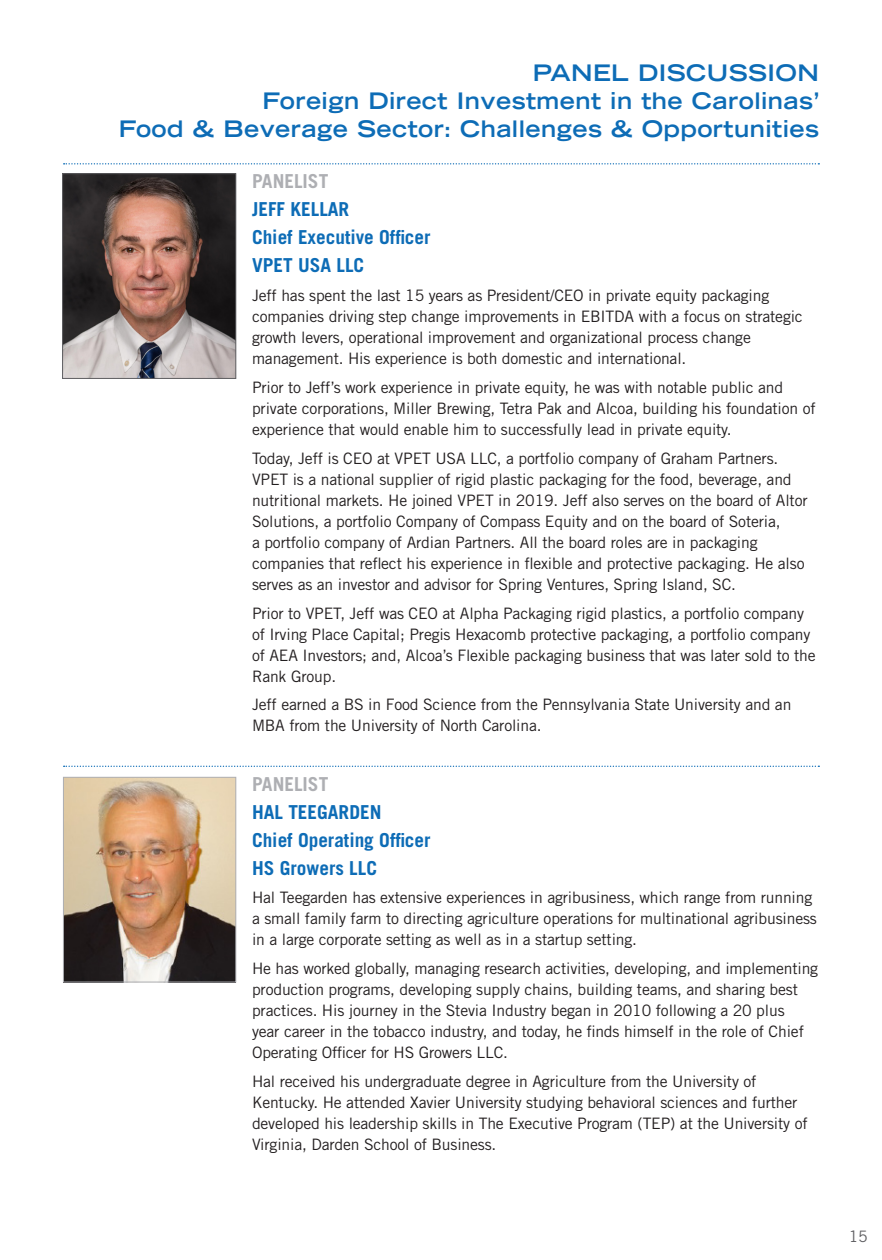
<style>
.page{position:relative;width:882px;height:1260px;background:#fff}
.page>*{position:absolute;margin:0;border:0;box-sizing:border-box;transform-origin:0 0}
._1_Page_Heads{font:700 expanded 22.75px/28px "Trade Gothic LH";letter-spacing:.02em;color:#0d6cb6;text-align:right}
._2_Speaker_Name_Titl{font:700 19.25px/28px "Trade Gothic";color:#0d6cb6}
._4_Text{font:15.75px/21px "Trade Gothic";letter-spacing:-.01em;color:#231f20}
.t1{font:15.75px "Trade Gothic";color:#5f5f62}
.s1{color:#aeafb3}
</style>
<div class="page">
<img style="left:64px;top:175px;width:170px;height:202px">
<div style="left:62px;top:173px;width:174px;height:206px;border:1px solid #5f5f62"></div>
<svg style="left:64px;top:163px;width:755px;height:1px"></svg>
<svg style="left:64px;top:766px;width:755px;height:1px"></svg>
<img style="left:65px;top:779px;width:169px;height:201px">
<div style="left:63px;top:777px;width:173px;height:205px;border:1px solid #aeafb3"></div>
<p class="_1_Page_Heads" style="left:533px;top:59px;width:288px">PANEL DISCUSSION</p>
<p class="_1_Page_Heads" style="left:119px;top:87px;width:703px">Foreign Direct Investment in the Carolinas’<br>Food &amp; Beverage Sector: Challenges &amp; Opportunities</p>
<p class="_2_Speaker_Name_Titl" style="left:252px;top:167px;width:180px"><span class="s1">PANELIST<br></span>JEFF KELLAR<br>Chief Executive Officer<br>VPET USA LLC</p>
<p class="_4_Text" style="left:252px;top:285px;width:552px">Jeff has spent the last 15 years as President/CEO in private equity packaging companies driving step change improvements in EBITDA with a focus on strategic growth levers, operational improvement and organizational process change management. His experience is both domestic and international.</p>
<p class="_4_Text" style="left:252px;top:377px;width:565px">Prior to Jeff’s work experience in private equity, he was with notable public and private corporations, Miller Brewing, Tetra Pak and Alcoa, building his foundation of experience that would enable him to successfully lead in private equity.</p>
<p class="_4_Text" style="left:252px;top:447px;width:557px">Today, Jeff is CEO at VPET USA LLC, a portfolio company of Graham Partners.<br>VPET is a national supplier of rigid plastic packaging for the food, beverage, and nutritional markets. He joined VPET in 2019. Jeff also serves on the board of Altor Solutions, a portfolio Company of Compass Equity and on the board of Soteria,<br>a portfolio company of Ardian Partners. All the board roles are in packaging companies that reflect his experience in flexible and protective packaging. He also serves as an investor and advisor for Spring Ventures, Spring Island, SC.</p>
<p class="_4_Text" style="left:252px;top:602px;width:565px">Prior to VPET, Jeff was CEO at Alpha Packaging rigid plastics, a portfolio company of Irving Place Capital; Pregis Hexacomb protective packaging, a portfolio company of AEA Investors; and, Alcoa’s Flexible packaging business that was later sold to the Rank Group.</p>
<p class="_4_Text" style="left:252px;top:694px;width:541px">Jeff earned a BS in Food Science from the Pennsylvania State University and an<br>MBA from the University of North Carolina.</p>
<p class="_2_Speaker_Name_Titl" style="left:252px;top:769px;width:180px"><span class="s1">PANELIST<br></span>HAL TEEGARDEN<br>Chief Operating Officer<br>HS Growers LLC</p>
<p class="_4_Text" style="left:252px;top:887px;width:566px">Hal Teegarden has extensive experiences in agribusiness, which range from running a small family farm to directing agriculture operations for multinational agribusiness in a large corporate setting as well as in a startup setting.</p>
<p class="_4_Text" style="left:252px;top:958px;width:568px">He has worked globally, managing research activities, developing, and implementing production programs, developing supply chains, building teams, and sharing best practices. His journey in the Stevia Industry began in 2010 following a 20 plus<br>year career in the tobacco industry, and today, he finds himself in the role of Chief Operating Officer for HS Growers LLC.</p>
<p class="_4_Text" style="left:252px;top:1071px;width:557px">Hal received his undergraduate degree in Agriculture from the University of Kentucky. He attended Xavier University studying behavioral sciences and further developed his leadership skills in The Executive Program (TEP) at the University of Virginia, Darden School of Business.</p>
<p class="t1" style="left:849px;top:1227px;width:21px">15</p>
</div>
